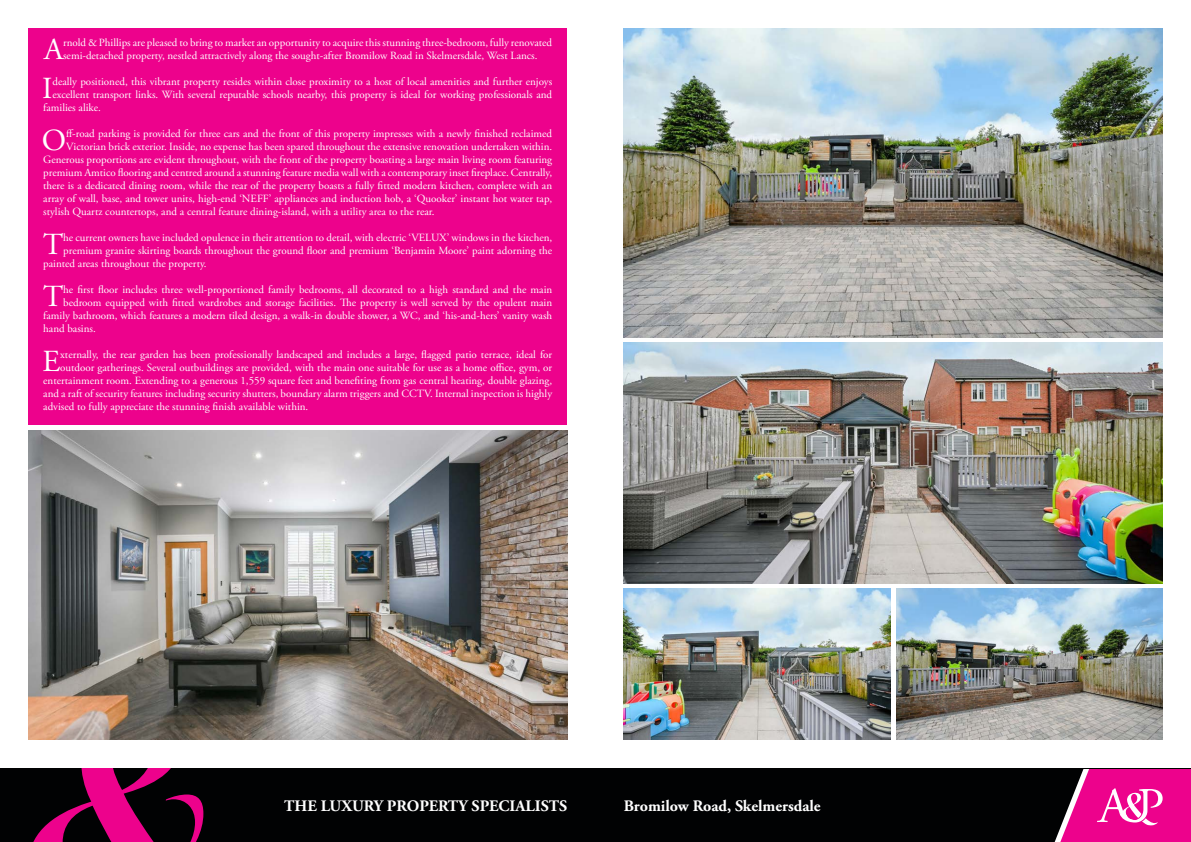
<style>
.page{position:relative;width:1191px;height:842px;background:#fff}
.page>*{position:absolute;margin:0;border:0;box-sizing:border-box;transform-origin:0 0}
.t1{font:30.6px "Adobe Garamond Pro";color:#fff}
.t2{font:700 16px "Adobe Garamond Pro";color:#fff}
.t3{font:11px/13px "Adobe Garamond Pro";color:#fff}
</style>
<div class="page">
<div style="left:0;top:769px;width:1191px;height:73px;background:#010203"></div>
<svg style="left:33px;top:769px;width:171px;height:73px"></svg>
<svg style="left:1054px;top:769px;width:137px;height:73px;background:#d51e89"></svg>
<img style="left:28px;top:431px;width:539px;height:309px">
<div style="left:28px;top:28px;width:539px;height:397px;background:#ed028c"></div>
<img style="left:624px;top:28px;width:538px;height:309px">
<img style="left:896px;top:588px;width:266px;height:152px">
<img style="left:624px;top:588px;width:266px;height:152px">
<img style="left:624px;top:342px;width:538px;height:241px">
<p class="t1" style="left:44px;top:31px;width:21px">A</p>
<p class="t3" style="left:63px;top:37px;width:490px">rnold &amp; Phillips are pleased to bring to market an opportunity to acquire this stunning three-bedroom, fully renovated semi-detached property, nestled attractively along the sought-after Bromilow Road in Skelmersdale, West Lancs.</p>
<p class="t1" style="left:42px;top:70px;width:12px">I</p>
<p class="t3" style="left:52px;top:76px;width:501px">deally positioned, this vibrant property resides within close proximity to a host of local amenities and further enjoys</p>
<p class="t3" style="left:52px;top:89px;width:501px">excellent transport links. With several reputable schools nearby, this property is ideal for working professionals and</p>
<p class="t3" style="left:43px;top:102px;width:59px">families alike.</p>
<p class="t1" style="left:42px;top:122px;width:26px">O</p>
<p class="t3" style="left:66px;top:128px;width:487px">ff-road parking is provided for three cars and the front of this property impresses with a newly finished reclaimed</p>
<p class="t3" style="left:66px;top:141px;width:487px">Victorian brick exterior. Inside, no expense has been spared throughout the extensive renovation undertaken within.</p>
<p class="t3" style="left:43px;top:154px;width:510px">Generous proportions are evident throughout, with the front of the property boasting a large main living room featuring</p>
<p class="t3" style="left:43px;top:167px;width:510px">premium Amtico flooring and centred around a stunning feature media wall with a contemporary inset fireplace. Centrally,</p>
<p class="t3" style="left:43px;top:180px;width:510px">there is a dedicated dining room, while the rear of the property boasts a fully fitted modern kitchen, complete with an</p>
<p class="t3" style="left:43px;top:193px;width:510px">array of wall, base, and tower units, high-end ‘NEFF’ appliances and induction hob, a ‘Quooker’ instant hot water tap,</p>
<p class="t3" style="left:43px;top:206px;width:393px">stylish Quartz countertops, and a central feature dining-island, with a utility area to the rear.</p>
<p class="t1" style="left:43px;top:226px;width:22px">T</p>
<p class="t3" style="left:63px;top:232px;width:490px">he current owners have included opulence in their attention to detail, with electric ‘VELUX’ windows in the kitchen,</p>
<p class="t3" style="left:63px;top:245px;width:490px">premium granite skirting boards throughout the ground floor and premium ‘Benjamin Moore’ paint adorning the</p>
<p class="t3" style="left:43px;top:258px;width:165px">painted areas throughout the property.</p>
<p class="t1" style="left:43px;top:278px;width:22px">T</p>
<p class="t3" style="left:63px;top:284px;width:490px">he first floor includes three well-proportioned family bedrooms, all decorated to a high standard and the main</p>
<p class="t3" style="left:63px;top:297px;width:490px">bedroom equipped with fitted wardrobes and storage facilities. The property is well served by the opulent main</p>
<p class="t3" style="left:43px;top:310px;width:510px">family bathroom, which features a modern tiled design, a walk-in double shower, a WC, and ‘his-and-hers’ vanity wash</p>
<p class="t3" style="left:43px;top:323px;width:54px">hand basins.</p>
<p class="t1" style="left:42px;top:343px;width:19px">E</p>
<p class="t3" style="left:60px;top:349px;width:493px">xternally, the rear garden has been professionally landscaped and includes a large, flagged patio terrace, ideal for</p>
<p class="t3" style="left:60px;top:362px;width:493px">outdoor gatherings. Several outbuildings are provided, with the main one suitable for use as a home office, gym, or</p>
<p class="t3" style="left:43px;top:375px;width:510px">entertainment room. Extending to a generous 1,559 square feet and benefiting from gas central heating, double glazing,</p>
<p class="t3" style="left:43px;top:388px;width:510px">and a raft of security features including security shutters, boundary alarm triggers and CCTV. Internal inspection is highly</p>
<p class="t3" style="left:43px;top:401px;width:267px">advised to fully appreciate the stunning finish available within.</p>
<p class="t2" style="left:284px;top:797px;width:284px">THE LUXURY PROPERTY SPECIALISTS</p>
<p class="t2" style="left:624px;top:797px;width:198px">Bromilow Road, Skelmersdale</p>
</div>
